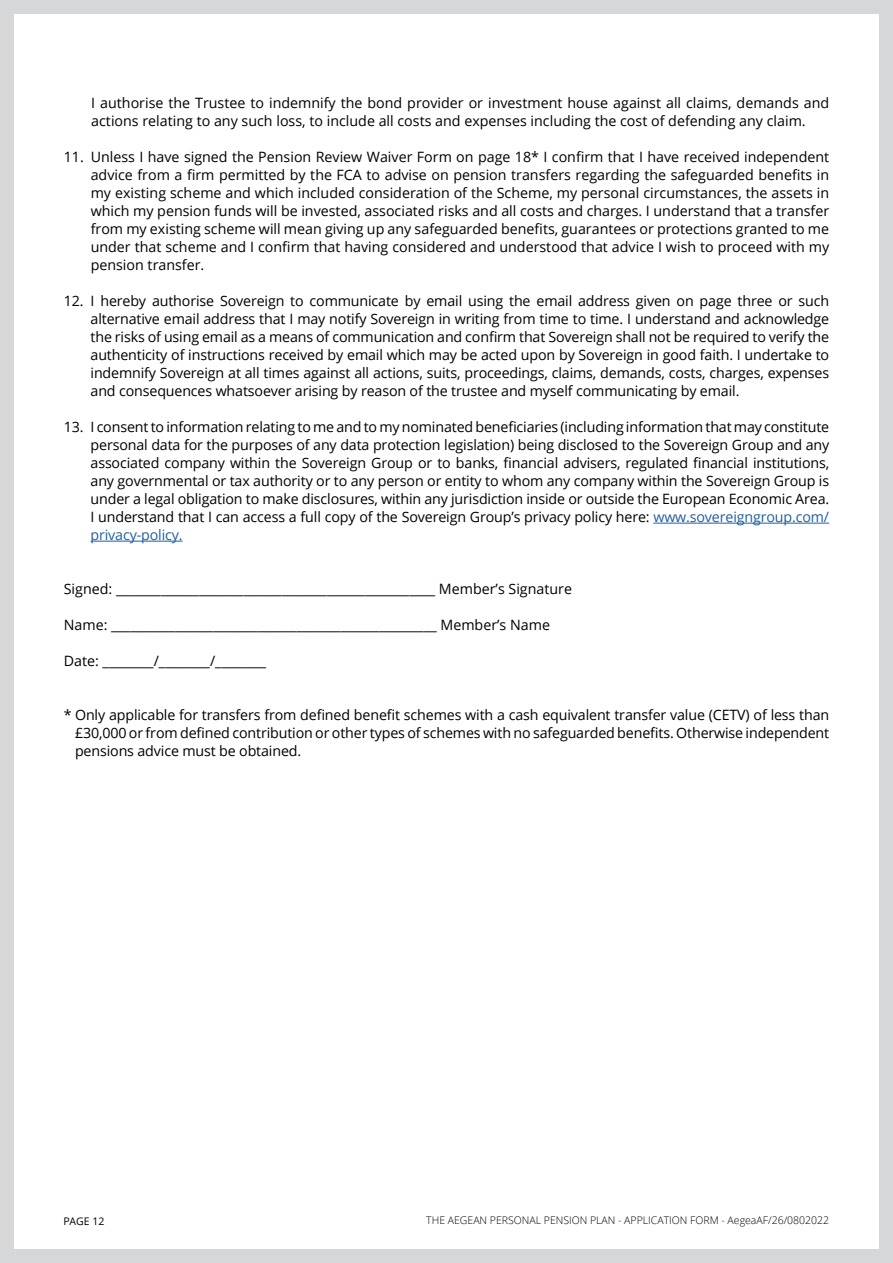
<style>
.page{position:relative;width:893px;height:1263px;background:#d5d7d8}
.page>*{position:absolute;margin:0;border:0;box-sizing:border-box;transform-origin:0 0}
.t1{font:14.25px/18px "Open Sans";color:#000;text-align:justify}
.t2{font:300 10.5px "Open Sans";color:#000}
.t3{font:10.5px "Open Sans";color:#000}
.s1{color:#215e9e}
</style>
<div class="page">
<div style="left:14px;top:14px;width:865px;height:1235px;background:#fff"></div>
<hr style="left:653px;top:523px;width:176px;height:1px;background:#215e9e">
<hr style="left:91px;top:541px;width:92px;height:1px;background:#215e9e">
<p class="t1" style="left:91px;top:93px;width:739px">I authorise the Trustee to indemnify the bond provider or investment house against all claims, demands and actions relating to any such loss, to include all costs and expenses including the cost of defending any claim.</p>
<p class="t1" style="left:91px;top:147px;width:740px;text-indent:-27px">11. Unless I have signed the Pension Review Waiver Form on page 18* I confirm that I have received independent advice from a firm permitted by the FCA to advise on pension transfers regarding the safeguarded benefits in my existing scheme and which included consideration of the Scheme, my personal circumstances, the assets in which my pension funds will be invested, associated risks and all costs and charges. I understand that a transfer from my existing scheme will mean giving up any safeguarded benefits, guarantees or protections granted to me under that scheme and I confirm that having considered and understood that advice I wish to proceed with my pension transfer.</p>
<p class="t1" style="left:91px;top:291px;width:740px;text-indent:-27px">12. I hereby authorise Sovereign to communicate by email using the email address given on page three or such alternative email address that I may notify Sovereign in writing from time to time. I understand and acknowledge the risks of using email as a means of communication and confirm that Sovereign shall not be required to verify the authenticity of instructions received by email which may be acted upon by Sovereign in good faith. I undertake to indemnify Sovereign at all times against all actions, suits, proceedings, claims, demands, costs, charges, expenses and consequences whatsoever arising by reason of the trustee and myself communicating by email.</p>
<p class="t1" style="left:91px;top:417px;width:740px;text-indent:-27px">13. I consent to information relating to me and to my nominated beneficiaries (including information that may constitute personal data for the purposes of any data protection legislation) being disclosed to the Sovereign Group and any associated company within the Sovereign Group or to banks, financial advisers, regulated financial institutions, any governmental or tax authority or to any person or entity to whom any company within the Sovereign Group is under a legal obligation to make disclosures, within any jurisdiction inside or outside the European Economic Area.<br>I understand that I can access a full copy of the Sovereign Group’s privacy policy here: <span class="s1">www.sovereigngroup.com/ privacy-policy.</span></p>
<p class="t1" style="left:64px;top:579px;width:510px">Signed: __________________________________________________ Member’s Signature</p>
<p class="t1" style="left:64px;top:615px;width:488px">Name: ___________________________________________________ Member’s Name</p>
<p class="t1" style="left:64px;top:651px;width:204px">Date: ________/________/________</p>
<p class="t1" style="left:75px;top:705px;width:756px;text-indent:-11px">* Only applicable for transfers from defined benefit schemes with a cash equivalent transfer value (CETV) of less than £30,000 or from defined contribution or other types of schemes with no safeguarded benefits. Otherwise independent pensions advice must be obtained.</p>
<p class="t3" style="left:63px;top:1214px;width:43px">PAGE 12</p>
<p class="t2" style="left:426px;top:1213px;width:404px">THE AEGEAN PERSONAL PENSION PLAN - APPLICATION FORM - AegeaAF/26/0802022</p>
</div>
